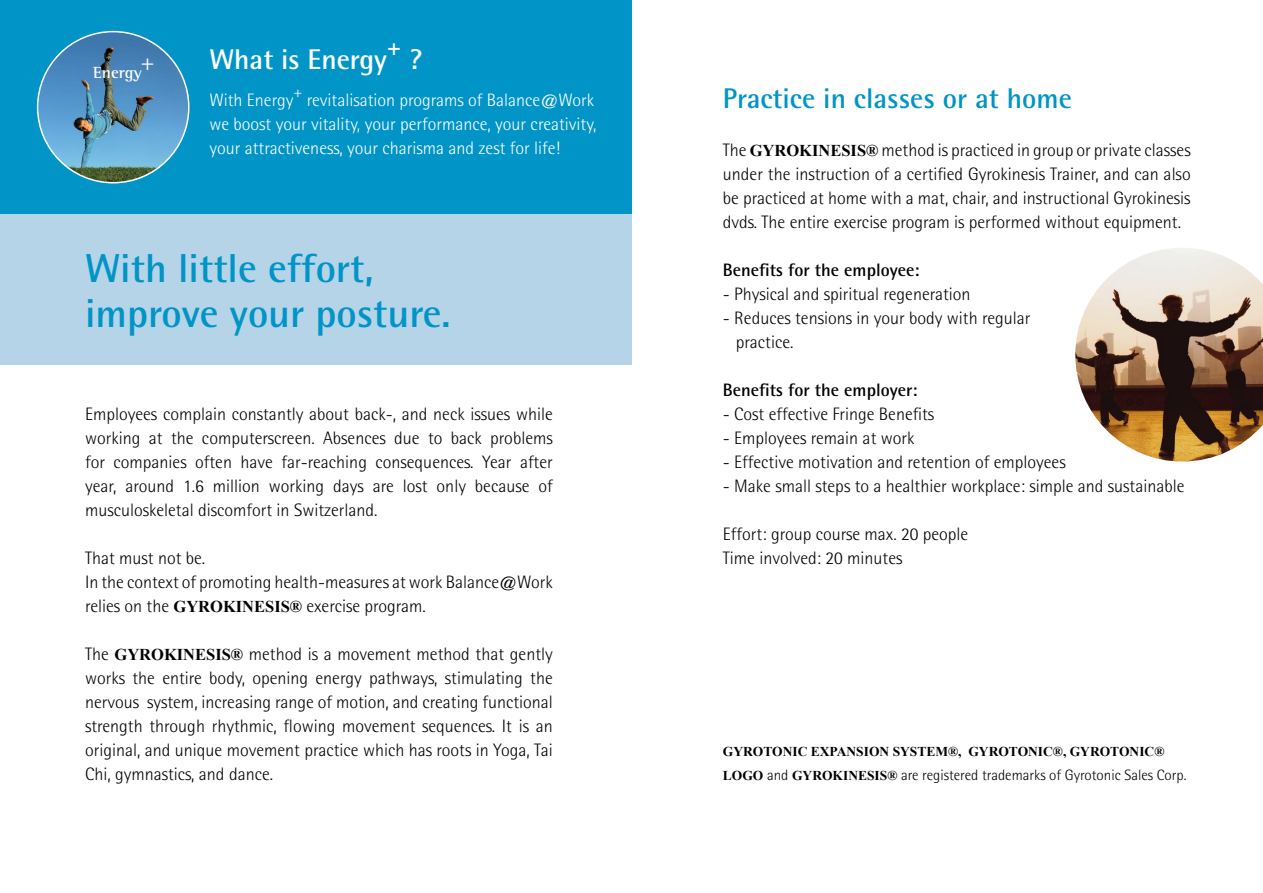
<style>
.page{position:relative;width:1263px;height:893px;background:#fff}
.page>*{position:absolute;margin:0;border:0;box-sizing:border-box;transform-origin:0 0}
.t1{font:700 40.5px/45px "Rotis Semi Sans";color:#0094c7}
.t2{font:700 28.5px "Rotis Semi Sans";color:#0094c7}
.t3{font:700 28.5px "Rotis Semi Sans";color:#fff}
.t4{font:700 24.45px "Rotis Semi Sans";color:#fff}
.t5{font:300 18px/24px "Rotis Semi Sans";color:#000;text-align:justify}
.t6{font:300 18px/24px "Rotis Semi Sans";color:#fff}
.t7{font:700 18px "Rotis Semi Sans";color:#000}
.t8{font:700 16.5px "Rotis Semi Serif";color:#fff}
.t9{font:300 15.75px "Rotis Semi Sans";color:#fff}
.t10{font:300 15px "Rotis Semi Sans";color:#000}
.t11{font:700 13.5px "Times New Roman";color:#000}
.s1{font-family:"Times New Roman";font-weight:700;font-size:16.5px}
.s2{font-family:"Times New Roman";font-weight:700;font-size:13.5px}
</style>
<div class="page">
<div style="left:0;top:0;width:631px;height:214px;background:#0094c7"></div>
<img style="left:38px;top:32px;width:150px;height:151px">
<div style="left:0;top:214px;width:631px;height:150px;background:#b5d4e8"></div>
<img style="left:1075px;top:248px;width:188px;height:213px">
<p class="t8" style="left:93px;top:62px;width:63px">Energy<sup>+</sup></p>
<h3 class="t4" style="left:387px;top:32px;width:16px">+</h3>
<h2 class="t3" style="left:410px;top:42px;width:14px">?</h2>
<h2 class="t3" style="left:209px;top:42px;width:179px">What is Energy</h2>
<p class="t9" style="left:293px;top:83px;width:11px">+</p>
<p class="t6" style="left:209px;top:88px;width:388px;text-indent:97px">revitalisation programs of Balance@Work we boost your vitality, your performance, your creativity, your attractiveness, your charisma and zest for life!</p>
<p class="t6" style="left:209px;top:88px;width:85px">With Energy</p>
<h1 class="t1" style="left:85px;top:245px;width:367px">With little effort, improve your posture.</h1>
<p class="t5" style="left:85px;top:401px;width:469px">Employees complain constantly about back-, and neck issues while working at the computerscreen. Absences due to back problems for companies often have far-reaching consequences. Year after year, around 1.6 million working days are lost only because of musculoskeletal discomfort in Switzerland.</p>
<p class="t5" style="left:85px;top:545px;width:469px;text-align:left">That must not be.<br>In the context of promoting health-measures at work Balance@Work relies on the <span class="s1">GYROKINESIS®</span> exercise program.</p>
<p class="t5" style="left:85px;top:641px;width:469px">The <span class="s1">GYROKINESIS®</span> method is a movement method that gently works the entire body, opening energy pathways, stimulating the nervous system, increasing range of motion, and creating functional strength through rhythmic, flowing movement sequences. It is an original, and unique movement practice which has roots in Yoga, Tai Chi, gymnastics, and dance.</p>
<h2 class="t2" style="left:723px;top:81px;width:350px">Practice in classes or at home</h2>
<p class="t5" style="left:723px;top:138px;width:469px">The <span class="s1">GYROKINESIS®</span> method is practiced in group or private classes under the instruction of a certified Gyrokinesis Trainer, and can also be practiced at home with a mat, chair, and instructional Gyrokinesis dvds. The entire exercise program is performed without equipment.</p>
<p class="t7" style="left:723px;top:259px;width:198px">Benefits for the employee:</p>
<p class="t5" style="left:723px;top:282px;width:249px">- Physical and spiritual regeneration</p>
<p class="t5" style="left:736px;top:306px;width:296px;text-indent:-13px">- Reduces tensions in your body with regular practice.</p>
<p class="t7" style="left:723px;top:379px;width:196px">Benefits for the employer:</p>
<p class="t5" style="left:723px;top:402px;width:213px">- Cost effective Fringe Benefits</p>
<p class="t5" style="left:723px;top:426px;width:193px">- Employees remain at work</p>
<p class="t5" style="left:723px;top:450px;width:344px">- Effective motivation and retention of employees</p>
<p class="t5" style="left:723px;top:474px;width:463px">- Make small steps to a healthier workplace: simple and sustainable</p>
<p class="t5" style="left:723px;top:522px;width:247px">Effort: group course max. 20 people<br>Time involved: 20 minutes</p>
<p class="t11" style="left:723px;top:742px;width:443px">GYROTONIC EXPANSION SYSTEM®, GYROTONIC®, GYROTONIC®</p>
<p class="t10" style="left:723px;top:766px;width:465px"><span class="s2">LOGO</span> and <span class="s2">GYROKINESIS®</span> are registered trademarks of Gyrotonic Sales Corp.</p>
</div>
